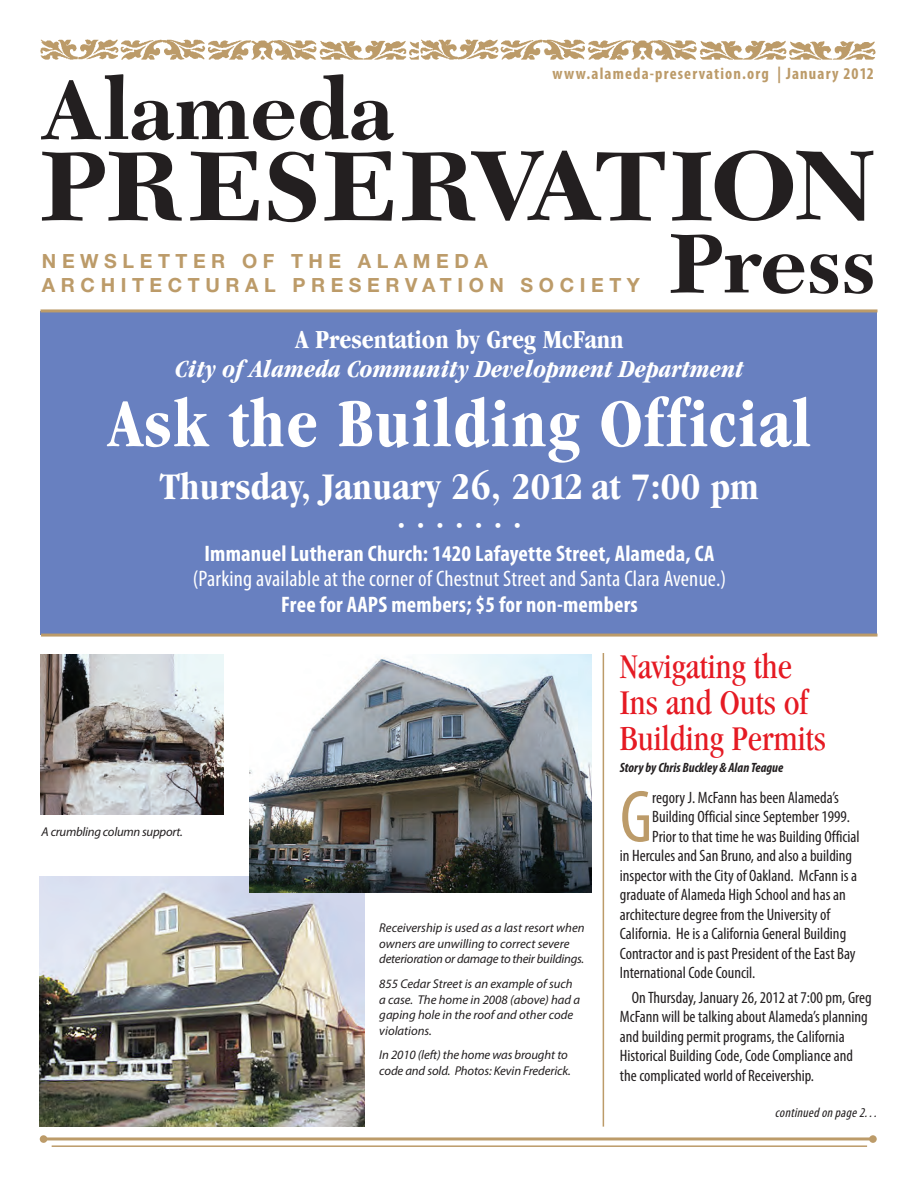
<style>
.page{position:relative;width:918px;height:1188px;background:#fff}
.page>*{position:absolute;margin:0;border:0;box-sizing:border-box;transform-origin:0 0}
.t1{font:700 87.15px "New Caledonia";color:#231f20}
.t2{font:condensed 74.4px "Myriad Pro";color:#bc9b69}
.t3{font:700 condensed 70.5px "Garamond";letter-spacing:.02em;color:#fff}
.t4{font:700 condensed 39px "Garamond";letter-spacing:.01em;color:#fff}
.t5{font:condensed 36px/36px "Garamond";color:#e51a23}
.t6{font:700 condensed 27px "Garamond";color:#fff}
.t7{font:italic 700 condensed 25.5px "Garamond";color:#fff}
.t8{font:condensed 25.5px "Myriad Pro";color:#fff}
.t9{font:700 condensed 22.5px "Myriad Pro";letter-spacing:.01em;color:#fff}
.t10{font:condensed 22.5px "Myriad Pro";letter-spacing:.01em;color:#fff}
.t11{font:700 19.5px/24.5px "Helvetica Neue";letter-spacing:.285em;color:#bc9b69}
.t12{font:condensed 16.5px/19.5px "Myriad Pro";color:#231f20}
.t13{font:700 condensed 16.5px "Myriad Pro";letter-spacing:.07em;color:#bc9b69}
.t14{font:italic 700 condensed 13.5px "Myriad Pro";color:#231f20}
.t15{font:italic condensed 13.5px "Myriad Pro";color:#231f20}
.t16{font:italic 12.75px/15.8px "Myriad Pro";letter-spacing:-.005em;color:#231f20}
</style>
<div class="page">
<div style="left:40px;top:311px;width:838px;height:323px;background:#6880c0"></div>
<hr style="left:40px;top:309px;width:838px;height:3px;background:#bc9b69">
<hr style="left:603px;top:653px;width:1px;height:474px;background:#bc9b69">
<img style="left:39px;top:876px;width:325px;height:251px">
<img style="left:249px;top:654px;width:342px;height:238px">
<img style="left:40px;top:40px;width:836px;height:20px">
<svg style="left:324px;top:151px;width:69px;height:70px"></svg>
<svg style="left:269px;top:152px;width:47px;height:70px"></svg>
<svg style="left:190px;top:151px;width:69px;height:70px"></svg>
<svg style="left:42px;top:152px;width:140px;height:69px"></svg>
<svg style="left:402px;top:151px;width:263px;height:70px"></svg>
<svg style="left:672px;top:150px;width:201px;height:71px"></svg>
<hr style="left:45px;top:1137px;width:828px;height:3px;background:#bc9b69">
<div style="left:869px;top:1135px;width:8px;height:8px;background:#bc9b69;border-radius:50%"></div>
<div style="left:40px;top:1135px;width:7px;height:8px;background:#bc9b69;border-radius:50%"></div>
<hr style="left:52px;top:1145px;width:815px;height:2px;background:#bc9b69">
<hr style="left:41px;top:634px;width:836px;height:3px;background:#bc9b69">
<img style="left:40px;top:655px;width:183px;height:160px">
<h1 class="t1" style="left:42px;top:59px;width:354px">Alameda</h1>
<p class="t13" style="left:552px;top:63px;width:323px">www.alameda-preservation.org | January 2012</p>
<p class="t11" style="left:42px;top:248px;width:599px">NEWSLETTER OF THE ALAMEDA<br>ARCHITECTURAL PRESERVATION SOCIETY</p>
<h1 class="t1" style="left:669px;top:212px;width:210px">Press</h1>
<h3 class="t6" style="left:295px;top:324px;width:330px">A Presentation by Greg McFann</h3>
<h3 class="t7" style="left:175px;top:354px;width:570px">City of Alameda Community Development Department</h3>
<h3 class="t3" style="left:108px;top:384px;width:705px">Ask the Building Official</h3>
<h3 class="t4" style="left:160px;top:464px;width:600px">Thursday, January 26, 2012 at 7:00 pm</h3>
<h3 class="t8" style="left:398px;top:508px;width:124px">•••••••</h3>
<h3 class="t9" style="left:204px;top:539px;width:512px">Immanuel Lutheran Church: 1420 Lafayette Street, Alameda, CA</h3>
<h3 class="t10" style="left:193px;top:565px;width:535px">(Parking available at the corner of Chestnut Street and Santa Clara Avenue.)</h3>
<h3 class="t9" style="left:281px;top:590px;width:358px">Free for AAPS members; $5 for non-members</h3>
<h3 class="t5" style="left:620px;top:648px;width:207px">Navigating the<br>Ins and Outs of<br>Building Permits</h3>
<p class="t14" style="left:620px;top:759px;width:165px">Story by Chris Buckley &amp; Alan Teague</p>
<h2 class="t2" style="left:620px;top:772px;width:34px">G</h2>
<p class="t12" style="left:652px;top:787px;width:188px">regory J. McFann has been Alameda’s</p>
<p class="t12" style="left:652px;top:807px;width:199px">Building Official since September 1999.</p>
<p class="t12" style="left:652px;top:826px;width:209px">Prior to that time he was Building Official</p>
<p class="t12" style="left:620px;top:846px;width:234px">in Hercules and San Bruno, and also a building</p>
<p class="t12" style="left:620px;top:865px;width:239px">inspector with the City of Oakland. McFann is a</p>
<p class="t12" style="left:620px;top:885px;width:227px">graduate of Alameda High School and has an</p>
<p class="t12" style="left:620px;top:904px;width:212px">architecture degree from the University of</p>
<p class="t12" style="left:620px;top:924px;width:228px">California. He is a California General Building</p>
<p class="t12" style="left:620px;top:943px;width:237px">Contractor and is past President of the East Bay</p>
<p class="t12" style="left:620px;top:963px;width:137px">International Code Council.</p>
<p class="t12" style="left:620px;top:988px;width:253px;text-indent:12px">On Thursday, January 26, 2012 at 7:00 pm, Greg McFann will be talking about Alameda’s planning and building permit programs, the California Historical Building Code, Code Compliance and the complicated world of Receivership.</p>
<p class="t16" style="left:42px;top:823px;width:143px">A crumbling column support.</p>
<p class="t16" style="left:379px;top:920px;width:207px">Receivership is used as a last resort when owners are unwilling to correct severe deterioration or damage to their buildings.</p>
<p class="t16" style="left:379px;top:975px;width:202px">855 Cedar Street is an example of such a case. The home in 2008 (above) had a gaping hole in the roof and other code violations.</p>
<p class="t16" style="left:379px;top:1047px;width:193px">In 2010 (left) the home was brought to code and sold. Photos: Kevin Frederick.</p>
<p class="t15" style="left:775px;top:1105px;width:107px">continuedonpage2...</p>
</div>
